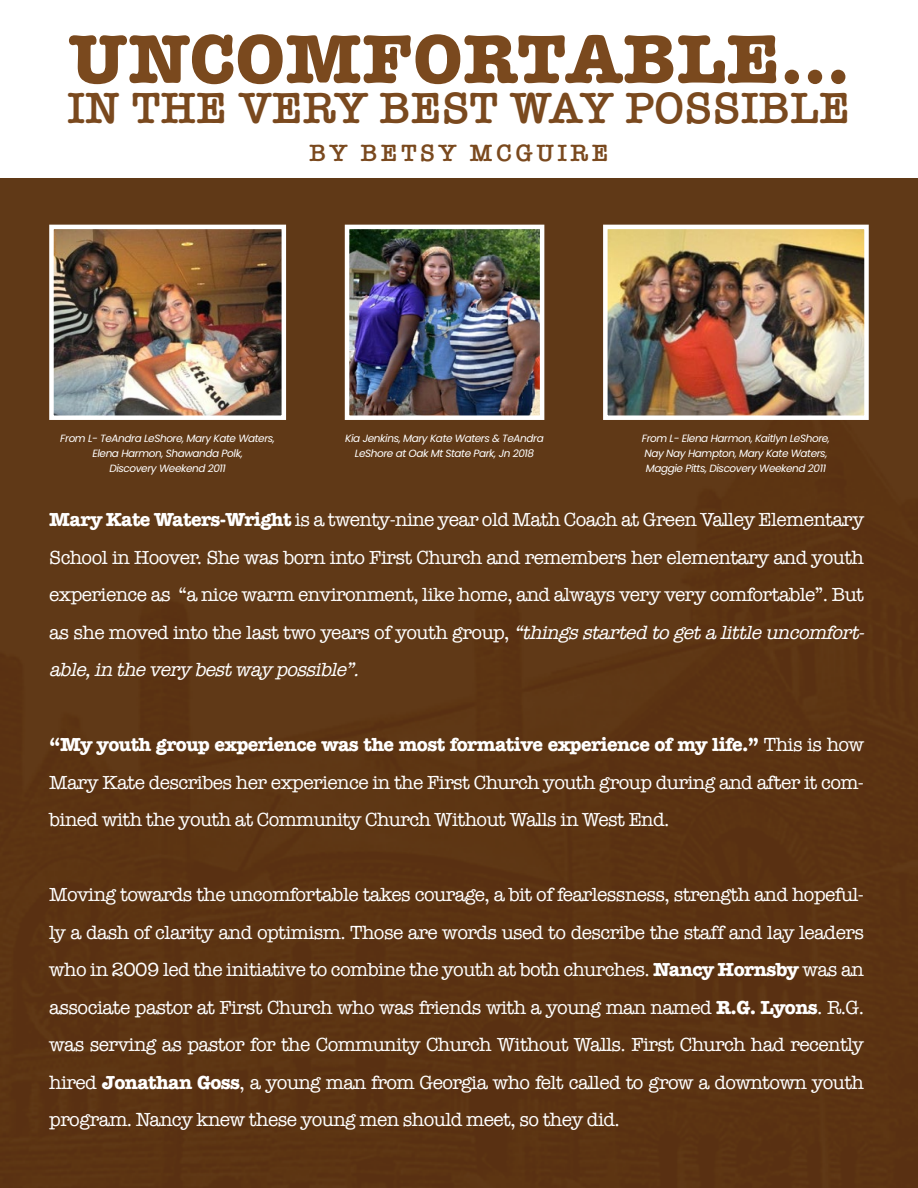
<style>
.page{position:relative;width:918px;height:1188px;background:#fff}
.page>*{position:absolute;margin:0;border:0;box-sizing:border-box;transform-origin:0 0}
.t1{font:700 70.95px "American Typewriter";letter-spacing:.01em;color:#7a491e}
.t2{font:600 45px "American Typewriter";letter-spacing:.01em;color:#7a491e}
.t3{font:600 24.3px "American Typewriter";letter-spacing:.15em;color:#7a491e}
.t4{font:19.5px/37.5px "American Typewriter";letter-spacing:-.03em;color:#fff;text-align:justify}
.t5{font:italic 10.5px/15px "Poppins";letter-spacing:-.04em;color:#fff;text-align:center}
.s1{font-weight:700}
.s2{font-style:italic}
</style>
<div class="page">
<div style="left:0;top:178px;width:918px;height:1010px;background:#5d3613"></div>
<img style="left:608px;top:230px;width:256px;height:185px">
<div style="left:603px;top:225px;width:266px;height:195px;border:4px solid #fff"></div>
<img style="left:350px;top:230px;width:189px;height:185px">
<div style="left:345px;top:225px;width:199px;height:195px;border:4px solid #fff"></div>
<img style="left:54px;top:230px;width:227px;height:185px">
<div style="left:49px;top:225px;width:237px;height:195px;border:4px solid #fff"></div>
<h1 class="t1" style="left:68px;top:-2px;width:783px">UNCOMFORTABLE…</h1>
<h2 class="t2" style="left:68px;top:73px;width:784px">IN THE VERY BEST WAY POSSIBLE</h2>
<p class="t3" style="left:310px;top:135px;width:300px">BY BETSY MCGUIRE</p>
<p class="t5" style="left:60px;top:431px;width:216px">From L- TeAndra LeShore, Mary Kate Waters,<br>Elena Harmon, Shawanda Polk,<br>Discovery Weekend 2011</p>
<p class="t5" style="left:345px;top:431px;width:200px">Kia Jenkins, Mary Kate Waters &amp; TeAndra<br>LeShore at Oak Mt State Park, Jn 2018</p>
<p class="t5" style="left:642px;top:431px;width:190px;text-align:left">From L- Elena Harmon, Kaitlyn LeShore,<br>Nay Nay Hampton, Mary Kate Waters,<br>Maggie Pitts, Discovery Weekend 2011</p>
<p class="t4" style="left:49px;top:500px;width:822px;text-align:left"><span class="s1">Mary Kate Waters-Wright</span> is a twenty-nine year old Math Coach at Green Valley Elementary School in Hoover. She was born into First Church and remembers her elementary and youth experience as “a nice warm environment, like home, and always very very comfortable”. But as she moved into the last two years of youth group, <span class="s2">“thingsstartedtogetalittleuncomfort&shy;able,inthevery bestway possible”.</span></p>
<p class="t4" style="left:49px;top:725px;width:816px"><span class="s1">“My youth group experience was the most formative experience of my life.”</span> This is how Mary Kate describes her experience in the First Church youth group during and after it com&shy;bined with the youth at Community Church Without Walls in West End.</p>
<p class="t4" style="left:49px;top:875px;width:816px">Moving towards the uncomfortable takes courage, a bit of fearlessness, strength and hopeful&shy;ly a dash of clarity and optimism. Those are words used to describe the staff and lay leaders who in 2009 led the initiative to combine the youth at both churches. <span class="s1">Nancy Hornsby</span> was an associate pastor at First Church who was friends with a young man named <span class="s1">R.G. Lyons</span>. R.G. was serving as pastor for the Community Church Without Walls. First Church had recently hired <span class="s1">Jonathan Goss</span>, a young man from Georgia who felt called to grow a downtown youth program. Nancy knew these young men should meet, so they did.</p>
</div>
